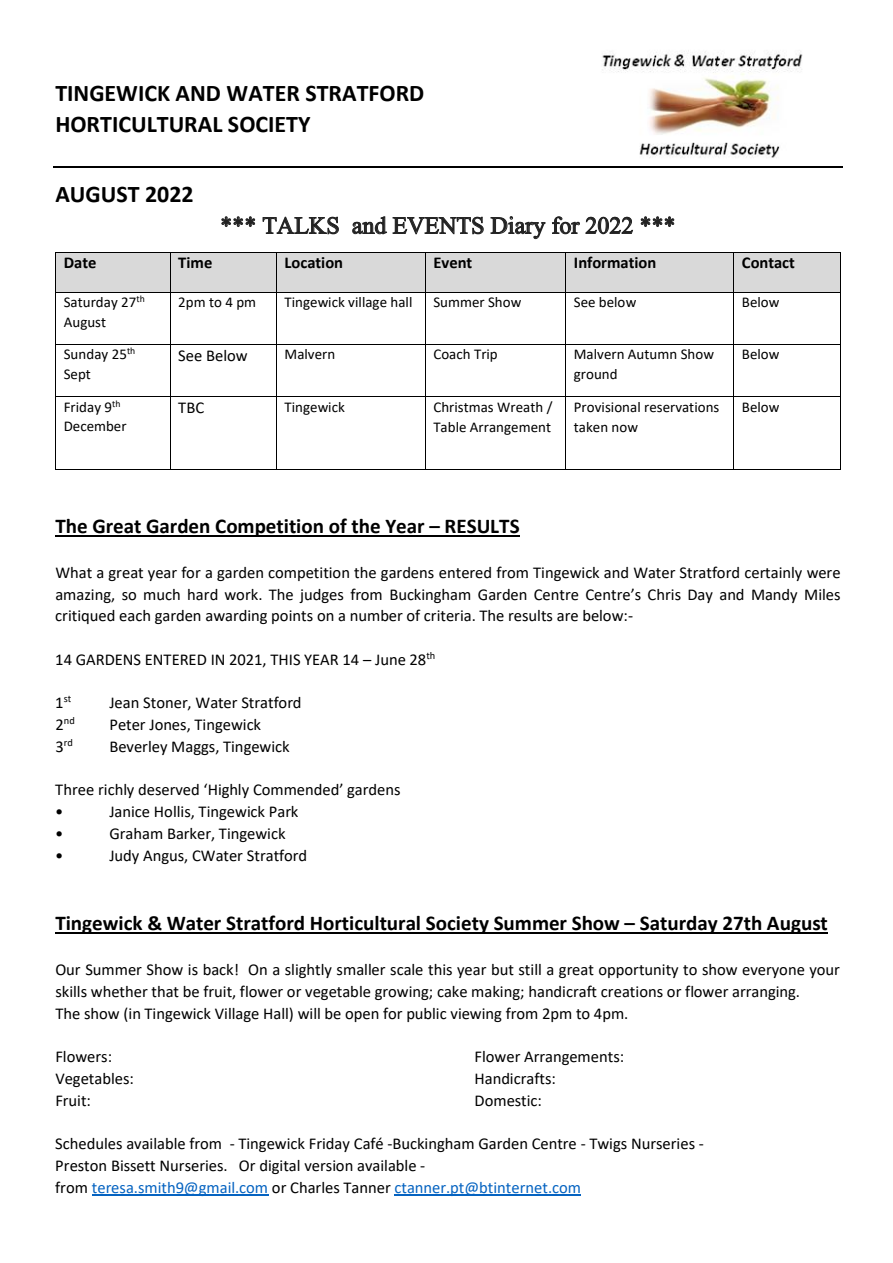
<style>
.page{position:relative;width:893px;height:1263px;background:#fff}
.page>*{position:absolute;margin:0;border:0;box-sizing:border-box;transform-origin:0 0}
.t1{font:700 24px/31.7px "Calibri";color:#000}
.t2{font:24px "Mongolian Baiti";color:#222}
.t3{font:700 21px "Calibri";color:#000}
.t4{font:16.5px/21.8px "Calibri";color:#000}
.t5{font:700 16.5px "Calibri";color:#000}
.t6{font:15px/19.6px "Calibri";color:#000}
.t7{font:10.5px "Calibri";color:#000}
.s1{font-size:16.5px}
.s2{color:#0563c1}
</style>
<div class="page">
<img style="left:594px;top:50px;width:218px;height:118px">
<hr style="left:53px;top:166px;width:790px;height:1px;background:#000">
<svg style="left:221px;top:216px;width:34px;height:11px"></svg>
<svg style="left:262px;top:216px;width:77px;height:19px"></svg>
<svg style="left:352px;top:216px;width:132px;height:19px"></svg>
<svg style="left:490px;top:216px;width:56px;height:23px"></svg>
<svg style="left:552px;top:216px;width:81px;height:19px"></svg>
<svg style="left:640px;top:216px;width:35px;height:11px"></svg>
<div style="left:56px;top:253px;width:114px;height:39px;background:#d9d9d9"></div>
<div style="left:171px;top:253px;width:105px;height:39px;background:#d9d9d9"></div>
<div style="left:277px;top:253px;width:148px;height:39px;background:#d9d9d9"></div>
<div style="left:426px;top:253px;width:139px;height:39px;background:#d9d9d9"></div>
<div style="left:566px;top:253px;width:167px;height:39px;background:#d9d9d9"></div>
<div style="left:734px;top:253px;width:106px;height:39px;background:#d9d9d9"></div>
<hr style="left:56px;top:252px;width:114px;height:1px;background:#000">
<hr style="left:171px;top:252px;width:105px;height:1px;background:#000">
<hr style="left:277px;top:252px;width:148px;height:1px;background:#000">
<hr style="left:426px;top:252px;width:139px;height:1px;background:#000">
<hr style="left:566px;top:252px;width:167px;height:1px;background:#000">
<hr style="left:734px;top:252px;width:106px;height:1px;background:#000">
<hr style="left:55px;top:253px;width:1px;height:39px;background:#000">
<hr style="left:170px;top:253px;width:1px;height:39px;background:#000">
<hr style="left:276px;top:253px;width:1px;height:39px;background:#000">
<hr style="left:425px;top:253px;width:1px;height:39px;background:#000">
<hr style="left:565px;top:253px;width:1px;height:39px;background:#000">
<hr style="left:733px;top:253px;width:1px;height:39px;background:#000">
<hr style="left:840px;top:253px;width:1px;height:39px;background:#000">
<hr style="left:56px;top:292px;width:114px;height:1px;background:#000">
<hr style="left:171px;top:292px;width:105px;height:1px;background:#000">
<hr style="left:277px;top:292px;width:148px;height:1px;background:#000">
<hr style="left:426px;top:292px;width:139px;height:1px;background:#000">
<hr style="left:566px;top:292px;width:167px;height:1px;background:#000">
<hr style="left:734px;top:292px;width:106px;height:1px;background:#000">
<hr style="left:55px;top:293px;width:1px;height:51px;background:#000">
<hr style="left:170px;top:293px;width:1px;height:51px;background:#000">
<hr style="left:276px;top:293px;width:1px;height:51px;background:#000">
<hr style="left:425px;top:293px;width:1px;height:51px;background:#000">
<hr style="left:565px;top:293px;width:1px;height:51px;background:#000">
<hr style="left:733px;top:293px;width:1px;height:51px;background:#000">
<hr style="left:840px;top:293px;width:1px;height:51px;background:#000">
<hr style="left:56px;top:344px;width:114px;height:1px;background:#000">
<hr style="left:171px;top:344px;width:105px;height:1px;background:#000">
<hr style="left:277px;top:344px;width:148px;height:1px;background:#000">
<hr style="left:426px;top:344px;width:139px;height:1px;background:#000">
<hr style="left:566px;top:344px;width:167px;height:1px;background:#000">
<hr style="left:734px;top:344px;width:106px;height:1px;background:#000">
<hr style="left:55px;top:345px;width:1px;height:52px;background:#000">
<hr style="left:170px;top:345px;width:1px;height:52px;background:#000">
<hr style="left:276px;top:345px;width:1px;height:52px;background:#000">
<hr style="left:425px;top:345px;width:1px;height:52px;background:#000">
<hr style="left:565px;top:345px;width:1px;height:52px;background:#000">
<hr style="left:733px;top:345px;width:1px;height:52px;background:#000">
<hr style="left:840px;top:345px;width:1px;height:52px;background:#000">
<hr style="left:56px;top:397px;width:114px;height:1px;background:#000">
<hr style="left:171px;top:397px;width:105px;height:1px;background:#000">
<hr style="left:277px;top:397px;width:148px;height:1px;background:#000">
<hr style="left:426px;top:397px;width:139px;height:1px;background:#000">
<hr style="left:566px;top:397px;width:167px;height:1px;background:#000">
<hr style="left:734px;top:397px;width:106px;height:1px;background:#000">
<hr style="left:55px;top:397px;width:1px;height:72px;background:#000">
<hr style="left:56px;top:469px;width:114px;height:1px;background:#000">
<hr style="left:170px;top:397px;width:1px;height:72px;background:#000">
<hr style="left:171px;top:469px;width:105px;height:1px;background:#000">
<hr style="left:276px;top:397px;width:1px;height:72px;background:#000">
<hr style="left:277px;top:469px;width:148px;height:1px;background:#000">
<hr style="left:425px;top:397px;width:1px;height:72px;background:#000">
<hr style="left:426px;top:469px;width:139px;height:1px;background:#000">
<hr style="left:565px;top:397px;width:1px;height:72px;background:#000">
<hr style="left:566px;top:469px;width:167px;height:1px;background:#000">
<hr style="left:733px;top:397px;width:1px;height:72px;background:#000">
<hr style="left:734px;top:469px;width:106px;height:1px;background:#000">
<hr style="left:840px;top:397px;width:1px;height:72px;background:#000">
<hr style="left:55px;top:535px;width:465px;height:2px;background:#000">
<hr style="left:55px;top:933px;width:773px;height:1px;background:#000">
<hr style="left:92px;top:1194px;width:176px;height:1px;background:#0563c1">
<hr style="left:395px;top:1194px;width:186px;height:1px;background:#0563c1">
<h1 class="t1" style="left:55px;top:76px;width:370px">TINGEWICK AND WATER STRATFORD<br>HORTICULTURAL SOCIETY</h1>
<h1 class="t1" style="left:55px;top:178px;width:140px">AUGUST 2022</h1>
<h1 class="t2" style="left:220px;top:213px;width:457px">*** TALKS and EVENTS Diary for 2022 ***</h1>
<p class="t5" style="left:64px;top:251px;width:34px">Date</p>
<p class="t5" style="left:178px;top:251px;width:36px">Time</p>
<p class="t5" style="left:285px;top:251px;width:60px">Location</p>
<p class="t5" style="left:433px;top:251px;width:40px">Event</p>
<p class="t5" style="left:574px;top:251px;width:84px">Information</p>
<p class="t5" style="left:742px;top:251px;width:55px">Contact</p>
<p class="t6" style="left:64px;top:292px;width:83px">Saturday 27<sup>th<br></sup>August</p>
<p class="t6" style="left:178px;top:292px;width:79px">2pm to 4 pm</p>
<p class="t6" style="left:285px;top:292px;width:129px">Tingewick village hall</p>
<p class="t6" style="left:433px;top:292px;width:89px">Summer Show</p>
<p class="t6" style="left:574px;top:292px;width:64px">See below</p>
<p class="t6" style="left:742px;top:292px;width:39px">Below</p>
<p class="t6" style="left:64px;top:344px;width:73px">Sunday 25<sup>th<br></sup>Sept</p>
<p class="t4" style="left:178px;top:344px;width:71px">See Below</p>
<p class="t6" style="left:285px;top:344px;width:52px">Malvern</p>
<p class="t6" style="left:433px;top:344px;width:66px">Coach Trip</p>
<p class="t6" style="left:574px;top:344px;width:142px">Malvern Autumn Show ground</p>
<p class="t6" style="left:742px;top:344px;width:39px">Below</p>
<p class="t6" style="left:64px;top:397px;width:64px">Friday 9<sup>th<br></sup>December</p>
<p class="t4" style="left:178px;top:396px;width:27px">TBC</p>
<p class="t6" style="left:285px;top:396px;width:62px">Tingewick</p>
<p class="t6" style="left:433px;top:397px;width:121px">Christmas Wreath /<br>Table Arrangement</p>
<p class="t6" style="left:574px;top:397px;width:147px">Provisional reservations taken now</p>
<p class="t6" style="left:742px;top:396px;width:39px">Below</p>
<p class="t3" style="left:55px;top:511px;width:466px">The Great Garden Competition of the Year – RESULTS</p>
<p class="t4" style="left:55px;top:561px;width:787px;text-align:justify">What a great year for a garden competition the gardens entered from Tingewick and Water Stratford certainly were amazing, so much hard work. The judges from Buckingham Garden Centre Centre’s Chris Day and Mandy Miles critiqued each garden awarding points on a number of criteria. The results are below:-</p>
<p class="t4" style="left:55px;top:648px;width:382px">14 GARDENS ENTERED IN 2021, THIS YEAR 14 – June 28<sup>th</sup></p>
<p class="t7" style="left:55px;top:692px;width:18px"><span class="s1">1</span>st</p>
<p class="t4" style="left:109px;top:692px;width:194px">Jean Stoner, Water Stratford</p>
<p class="t7" style="left:55px;top:713px;width:21px"><span class="s1">2</span>nd</p>
<p class="t4" style="left:109px;top:713px;width:153px">Peter Jones, Tingewick</p>
<p class="t7" style="left:55px;top:735px;width:19px"><span class="s1">3</span>rd</p>
<p class="t4" style="left:109px;top:735px;width:182px">Beverley Maggs, Tingewick</p>
<p class="t4" style="left:55px;top:779px;width:347px">Three richly deserved ‘Highly Commended’ gardens •</p>
<p class="t4" style="left:109px;top:800px;width:191px">Janice Hollis, Tingewick Park</p>
<p class="t4" style="left:55px;top:822px;width:10px">•</p>
<p class="t4" style="left:109px;top:822px;width:178px">Graham Barker, Tingewick</p>
<p class="t4" style="left:55px;top:844px;width:10px">•</p>
<p class="t4" style="left:109px;top:844px;width:199px">Judy Angus, CWater Stratford</p>
<p class="t3" style="left:55px;top:908px;width:774px">Tingewick &amp; Water Stratford Horticultural Society Summer Show – Saturday 27th August</p>
<p class="t4" style="left:55px;top:958px;width:786px">Our Summer Show is back! On a slightly smaller scale this year but still a great opportunity to show everyone your skills whether that be fruit, flower or vegetable growing; cake making; handicraft creations or flower arranging.<br>The show (in Tingewick Village Hall) will be open for public viewing from 2pm to 4pm.</p>
<p class="t4" style="left:55px;top:1045px;width:80px">Flowers:<br>Vegetables:<br>Fruit:</p>
<p class="t4" style="left:474px;top:1045px;width:151px">Flower Arrangements:<br>Handicrafts:<br>Domestic:</p>
<p class="t4" style="left:55px;top:1132px;width:650px">Schedules available from - Tingewick Friday Café -Buckingham Garden Centre - Twigs Nurseries -<br>Preston Bissett Nurseries. Or digital version available -<br>from <span class="s2">teresa.smith9@gmail.com</span> or Charles Tanner <span class="s2">ctanner.pt@btinternet.com</span></p>
</div>
